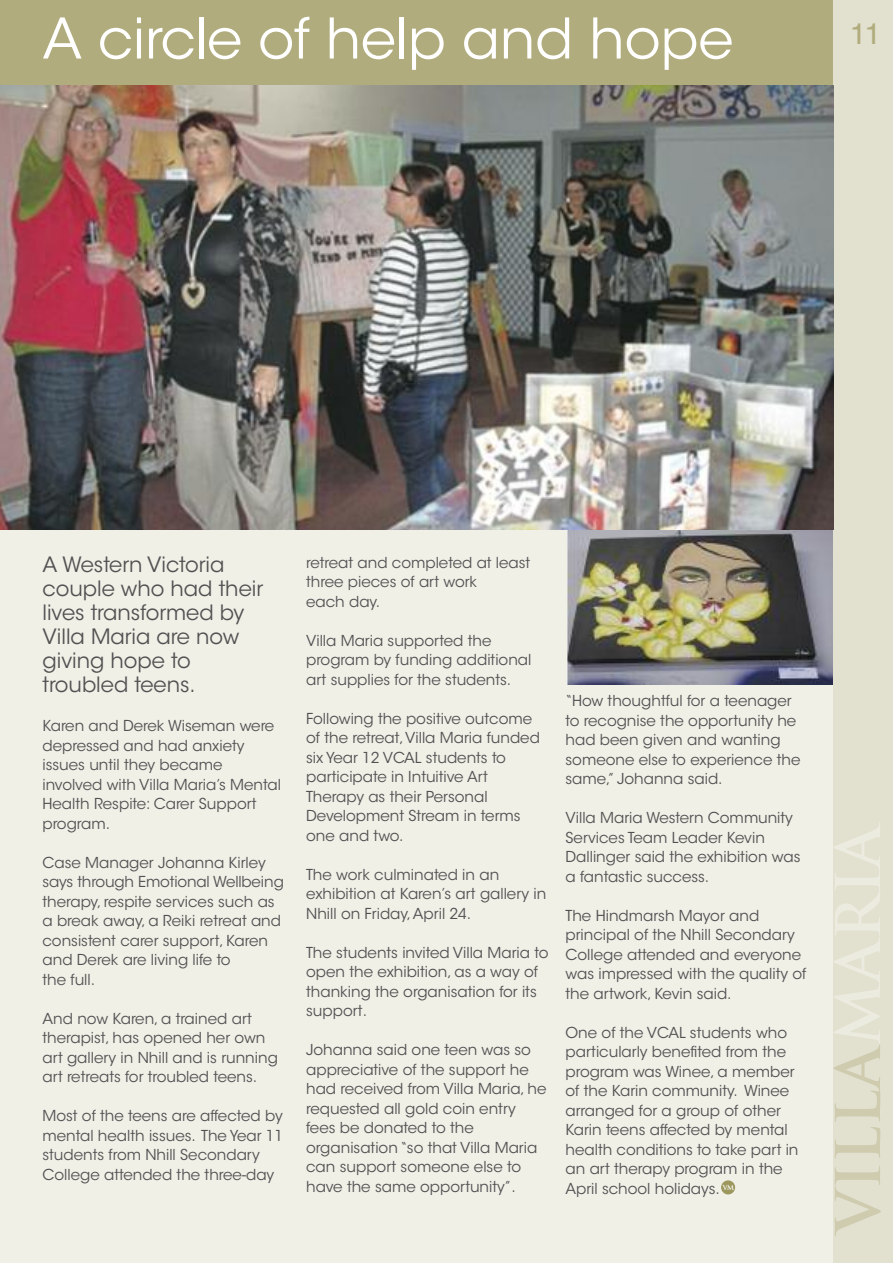
<style>
.page{position:relative;width:893px;height:1263px;background:#f0f0e7}
.page>*{position:absolute;margin:0;border:0;box-sizing:border-box;transform-origin:0 0}
.t1{font:700 60px "Trajan Pro";color:#cecbae}
.t2{font:55.5px "ITC Avant Garde Std";color:#fff}
.t3{font:30px "Helvetica";color:#b0ac7d}
.t4{font:21px/24px "ITC Avant Garde Std";color:#525152}
.t5{font:15px/19.5px "ITC Avant Garde Std";color:#525152}
.t6{font:700 6.75px "Trajan Pro";color:#fff}
.s1{color:#ecebdf}
</style>
<div class="page">
<img style="left:568px;top:529px;width:265px;height:156px">
<div style="left:0;top:0;width:893px;height:85px;background:#b0ac7d"></div>
<div style="left:833px;top:0;width:60px;height:1263px;background:#e2e0cf"></div>
<img style="left:0;top:85px;width:833px;height:444px">
<div style="left:721px;top:1180px;width:14px;height:14px;background:#9c975d;border-radius:50%"></div>
<h2 class="t2" style="left:43px;top:14px;width:692px">A circle of help and hope</h2>
<h3 class="t3" style="left:850px;top:16px;width:33px">11</h3>
<h3 class="t4" style="left:43px;top:554px;width:222px">A Western Victoria couple who had their lives transformed by<br>Villa Maria are now giving hope to troubled teens.</h3>
<p class="t5" style="left:43px;top:717px;width:240px">Karen and Derek Wiseman were depressed and had anxiety issues until they became involved with Villa Maria’s Mental<br>Health Respite: Carer Support program.</p>
<p class="t5" style="left:43px;top:854px;width:243px">Case Manager Johanna Kirley says through Emotional Wellbeing therapy, respite services such as a break away, a Reiki retreat and consistent carer support, Karen and Derek are living life to<br>the full.</p>
<p class="t5" style="left:43px;top:1010px;width:237px">And now Karen, a trained art therapist, has opened her own art gallery in Nhill and is running art retreats for troubled teens.</p>
<p class="t5" style="left:43px;top:1107px;width:242px">Most of the teens are affected by mental health issues. The Year 11 students from Nhill Secondary<br>College attended the three-day</p>
<p class="t5" style="left:306px;top:554px;width:226px">retreat and completed at least three pieces of art work<br>each day.</p>
<p class="t5" style="left:306px;top:632px;width:227px">Villa Maria supported the program by funding additional art supplies for the students.</p>
<p class="t5" style="left:306px;top:710px;width:235px">Following the positive outcome of the retreat, Villa Maria funded six Year 12 VCAL students to participate in Intuitive Art<br>Therapy as their Personal<br>Development Stream in terms one and two.</p>
<p class="t5" style="left:306px;top:866px;width:242px">The work culminated in an exhibition at Karen’s art gallery in<br>Nhill on Friday, April 24.</p>
<p class="t5" style="left:306px;top:944px;width:244px">The students invited Villa Maria to open the exhibition, as a way of thanking the organisation for its support.</p>
<p class="t5" style="left:306px;top:1041px;width:242px">Johanna said one teen was so appreciative of the support he had received from Villa Maria, he requested all gold coin entry fees be donated to the organisation “so that Villa Maria can support someone else to have the same opportunity”.</p>
<p class="t5" style="left:566px;top:692px;width:236px">“How thoughtful for a teenager to recognise the opportunity he had been given and wanting someone else to experience the same,” Johanna said.</p>
<p class="t5" style="left:566px;top:809px;width:236px">Villa Maria Western Community<br>Services Team Leader Kevin<br>Dallinger said the exhibition was a fantastic success.</p>
<p class="t5" style="left:566px;top:907px;width:242px">The Hindmarsh Mayor and principal of the Nhill Secondary<br>College attended and everyone was impressed with the quality of the artwork, Kevin said.</p>
<p class="t5" style="left:566px;top:1024px;width:234px">One of the VCAL students who particularly benefited from the program was Winee, a member of the Karin community. Winee arranged for a group of other<br>Karin teens affected by mental health conditions to take part in an art therapy program in the<br>April school holidays.</p>
<p class="t6" style="left:723px;top:1183px;width:13px">VM</p>
<h1 class="t1" style="left:824px;top:1233px;width:409px;rotate:-90deg">VILLA<span class="s1">MARIA</span></h1>
</div>
